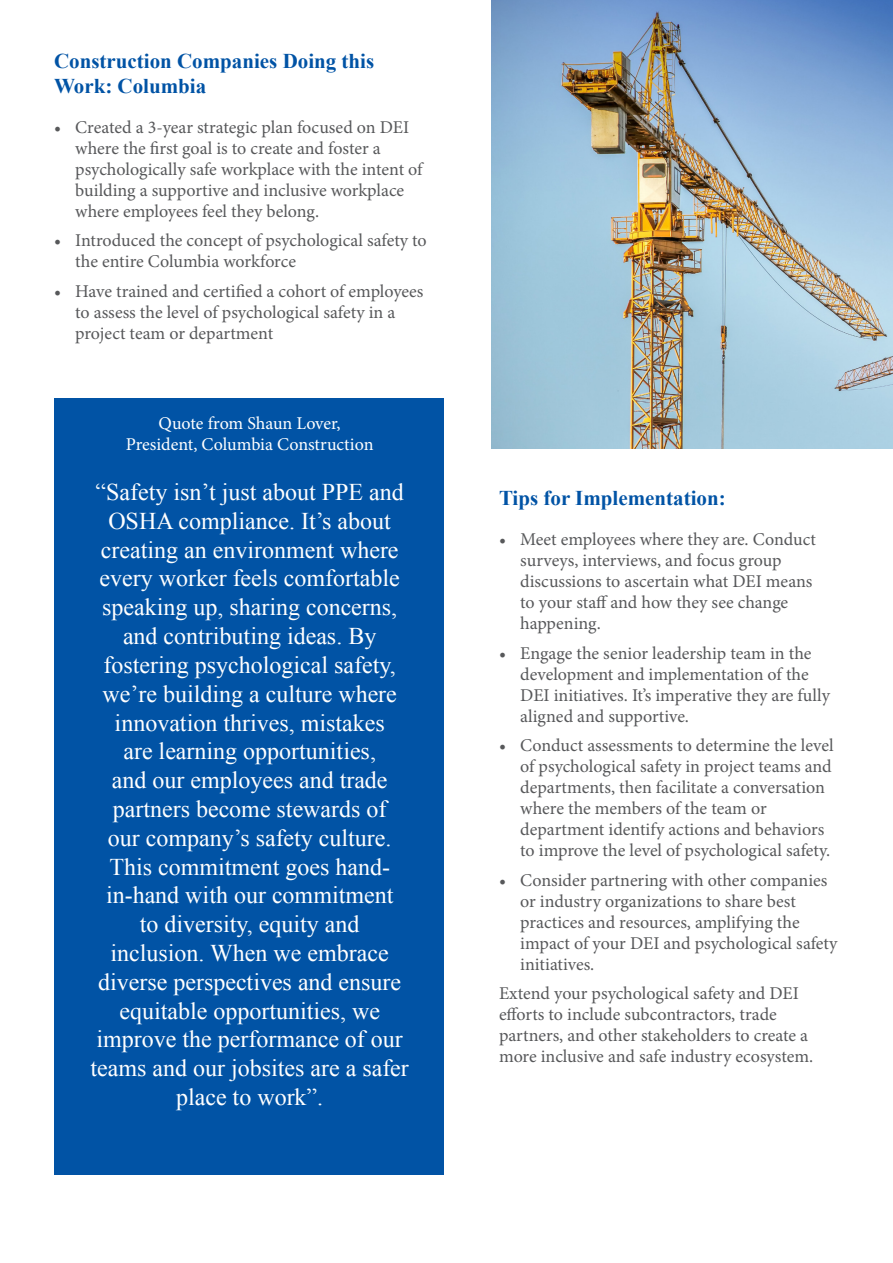
<style>
.page{position:relative;width:893px;height:1263px;background:#fff}
.page>*{position:absolute;margin:0;border:0;box-sizing:border-box;transform-origin:0 0}
.Text{font:24px/28.8px "Times New Roman";color:#fff;text-align:center}
.t1{font:700 21px/25.2px "Times New Roman";color:#0153a5}
.Text-2{font:18px/21px "Minion Pro";color:#57585a}
.Text-3{font:18px "Minion Pro";color:#fff}
</style>
<div class="page">
<div style="left:54px;top:399px;width:390px;height:776px;background:#0153a5"></div>
<img style="left:491px;top:0;width:402px;height:449px">
<p class="t1" style="left:54px;top:48px;width:322px">Construction Companies Doing this<br>Work: Columbia</p>
<p class="Text-2" style="left:75px;top:117px;width:349px;text-indent:-21px">• Created a 3-year strategic plan focused on DEI where the first goal is to create and foster a psychologically safe workplace with the intent of building a supportive and inclusive workplace where employees feel they belong.</p>
<p class="Text-2" style="left:75px;top:230px;width:353px;text-indent:-21px">• Introduced the concept of psychological safety to the entire Columbia workforce</p>
<p class="Text-2" style="left:75px;top:281px;width:350px;text-indent:-21px">• Have trained and certified a cohort of employees to assess the level of psychological safety in a project team or department</p>
<p class="Text-3" style="left:159px;top:411px;width:184px">Quote from Shaun Lover,</p>
<p class="Text-3" style="left:126px;top:432px;width:249px">President, Columbia Construction</p>
<p class="Text" style="left:90px;top:477px;width:320px">“Safety isn’t just about PPE and<br>OSHA compliance. It’s about creating an environment where every worker feels comfortable speaking up, sharing concerns, and contributing ideas. By fostering psychological safety, we’re building a culture where innovation thrives, mistakes<br>are learning opportunities,<br>and our employees and trade partners become stewards of<br>our company’s safety culture.<br>This commitment goes hand&shy;in-hand with our commitment<br>to diversity, equity and inclusion. When we embrace diverse perspectives and ensure equitable opportunities, we improve the performance of our teams and our jobsites are a safer place to work”.</p>
<p class="t1" style="left:499px;top:485px;width:228px">Tips for Implementation:</p>
<p class="Text-2" style="left:520px;top:529px;width:297px;text-indent:-21px">• Meet employees where they are. Conduct surveys, interviews, and focus group discussions to ascertain what DEI means to your staff and how they see change happening.</p>
<p class="Text-2" style="left:520px;top:643px;width:311px;text-indent:-21px">• Engage the senior leadership team in the development and implementation of the DEI initiatives. It’s imperative they are fully aligned and supportive.</p>
<p class="Text-2" style="left:520px;top:735px;width:315px;text-indent:-21px">• Conduct assessments to determine the level of psychological safety in project teams and departments, then facilitate a conversation where the members of the team or department identify actions and behaviors to improve the level of psychological safety.</p>
<p class="Text-2" style="left:520px;top:870px;width:319px;text-indent:-21px">• Consider partnering with other companies or industry organizations to share best practices and resources, amplifying the impact of your DEI and psychological safety initiatives.</p>
<p class="Text-2" style="left:499px;top:983px;width:316px">Extend your psychological safety and DEI efforts to include subcontractors, trade partners, and other stakeholders to create a more inclusive and safe industry ecosystem.</p>
</div>
